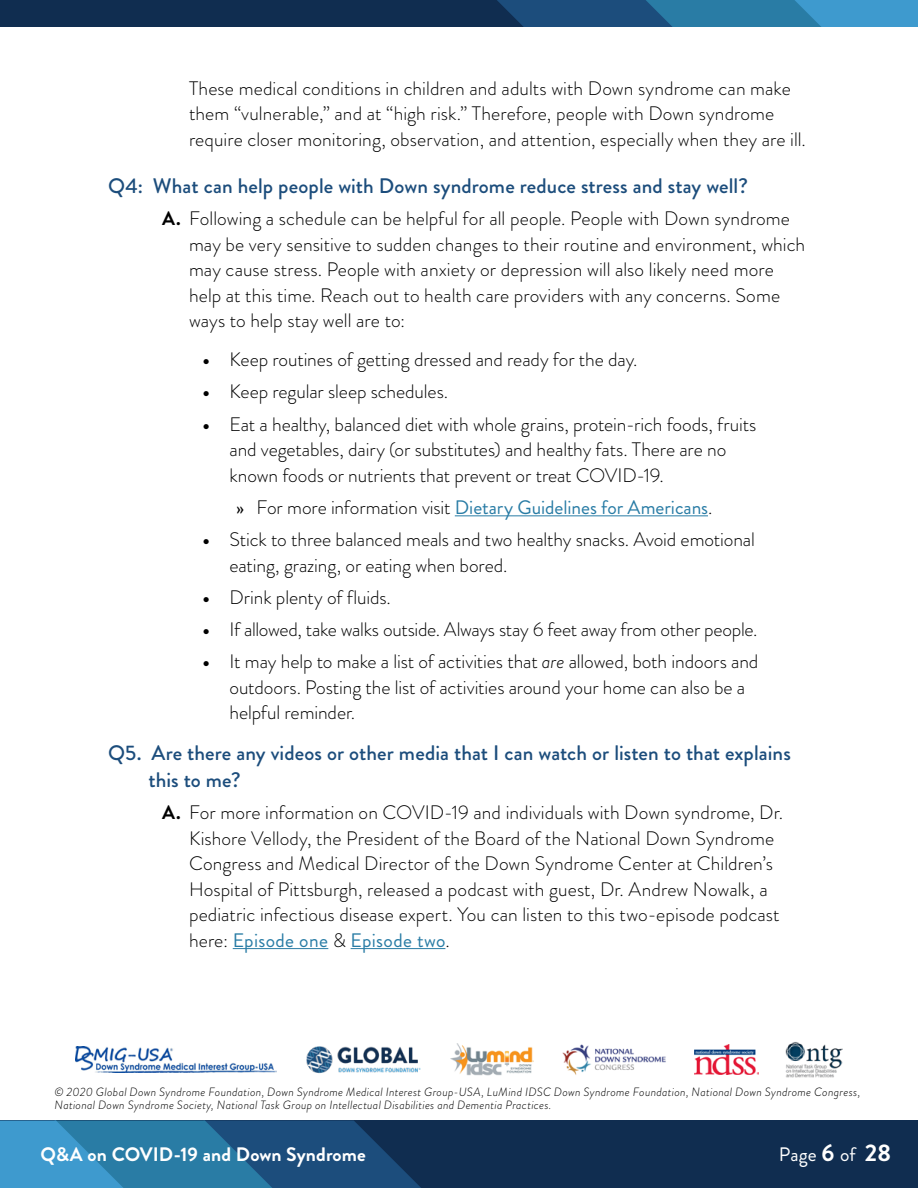
<style>
.page{position:relative;width:918px;height:1188px;background:#fff}
.page>*{position:absolute;margin:0;border:0;box-sizing:border-box;transform-origin:0 0}
.t1{font:500 21px/27px "Brandon Grotesque";letter-spacing:.005em;color:#1c4d7c}
.t2{font:300 19.5px/25.5px "Brandon Grotesque";color:#000}
.t3{font:19.5px "Brandon Grotesque";letter-spacing:-.005em;color:#297ca5}
.t4{font:700 19.5px "Brandon Grotesque";letter-spacing:.005em;color:#fff}
.t5{font:19.5px "Brandon Grotesque";color:#fff}
.t6{font:italic 300 12px/13.5px "Brandon Grotesque";letter-spacing:.025em;color:#000}
.s1{font-weight:700}
.s2{color:#000}
.s3{font-weight:300;color:#000}
.s4{font-style:italic}
.s5{font-weight:400;color:#297ca5}
.s6{font-weight:700;font-size:24px}
</style>
<div class="page">
<div style="left:0;top:1120px;width:918px;height:68px;background:#102d50"></div>
<div style="left:0;top:0;width:918px;height:27px;background:#102d50"></div>
<svg style="left:0;top:1120px;width:421px;height:68px;background:#266b97"></svg>
<svg style="left:497px;top:0;width:421px;height:27px;background:#29709e"></svg>
<img style="left:75px;top:1047px;width:201px;height:25px">
<img style="left:306px;top:1046px;width:115px;height:28px">
<img style="left:562px;top:1044px;width:104px;height:31px">
<img style="left:694px;top:1044px;width:64px;height:31px">
<img style="left:785px;top:1042px;width:58px;height:36px">
<img style="left:451px;top:1044px;width:83px;height:31px">
<hr style="left:455px;top:515px;width:253px;height:1px;background:#297ca5">
<hr style="left:233px;top:948px;width:95px;height:1px;background:#297ca5">
<hr style="left:351px;top:948px;width:94px;height:1px;background:#297ca5">
<p class="t2" style="left:189px;top:75px;width:619px">These medical conditions in children and adults with Down syndrome can make them “vulnerable,” and at “high risk.” Therefore, people with Down syndrome require closer monitoring, observation, and attention, especially when they are ill.</p>
<p class="t1" style="left:108px;top:173px;width:641px">Q4: What can help people with Down syndrome reduce stress and stay well?</p>
<p class="t2" style="left:189px;top:206px;width:618px;text-indent:-27px"><span class="s1">A.</span> Following a schedule can be helpful for all people. People with Down syndrome may be very sensitive to sudden changes to their routine and environment, which may cause stress. People with anxiety or depression will also likely need more help at this time. Reach out to health care providers with any concerns. Some ways to help stay well are to:</p>
<p class="t2" style="left:203px;top:347px;width:437px"><span class="s1">•</span> Keep routines of getting dressed and ready for the day.</p>
<p class="t2" style="left:203px;top:379px;width:247px"><span class="s1">•</span> Keep regular sleep schedules.</p>
<p class="t2" style="left:230px;top:411px;width:528px;text-indent:-27px"><span class="s1">•</span> Eat a healthy, balanced diet with whole grains, protein-rich foods, fruits and vegetables, dairy (or substitutes) and healthy fats. There are no known foods or nutrients that prevent or treat COVID-19.</p>
<p class="t3" style="left:236px;top:494px;width:478px"><span class="s2">»</span> <span class="s3">For more information visit</span> Dietary Guidelines for Americans<span class="s3">.</span></p>
<p class="t2" style="left:230px;top:527px;width:527px;text-indent:-27px"><span class="s1">•</span> Stick to three balanced meals and two healthy snacks. Avoid emotional eating, grazing, or eating when bored.</p>
<p class="t2" style="left:203px;top:585px;width:190px"><span class="s1">•</span> Drink plenty of fluids.</p>
<p class="t2" style="left:203px;top:617px;width:556px"><span class="s1">•</span> If allowed, take walks outside. Always stay 6 feet away from other people.</p>
<p class="t2" style="left:230px;top:649px;width:530px;text-indent:-27px"><span class="s1">•</span> It may help to make a list of activities that <span class="s4">are</span> allowed, both indoors and outdoors. Posting the list of activities around your home can also be a helpful reminder.</p>
<p class="t1" style="left:149px;top:740px;width:644px;text-indent:-41px">Q5. Are there any videos or other media that I can watch or listen to that explains this to me?</p>
<p class="t2" style="left:189px;top:800px;width:596px;text-indent:-27px"><span class="s1">A.</span> For more information on COVID-19 and individuals with Down syndrome, Dr.<br>Kishore Vellody, the President of the Board of the National Down Syndrome Congress and Medical Director of the Down Syndrome Center at Children’s Hospital of Pittsburgh, released a podcast with guest, Dr. Andrew Nowalk, a pediatric infectious disease expert. You can listen to this two-episode podcast here: <span class="s5">Episode one</span> &amp; <span class="s5">Episode two</span>.</p>
<p class="t6" style="left:55px;top:1085px;width:807px">© 2020 Global Down Syndrome Foundation, Down Syndrome Medical Interest Group-USA, LuMind IDSC Down Syndrome Foundation, National Down Syndrome Congress,<br>National Down Syndrome Society, National Task Group on Intellectual Disabilities and Dementia Practices.</p>
<p class="t4" style="left:40px;top:1141px;width:327px">Q&amp;A on COVID-19 and Down Syndrome</p>
<p class="t5" style="left:779px;top:1141px;width:114px">Page <span class="s6">6</span> of <span class="s6">28</span></p>
</div>
